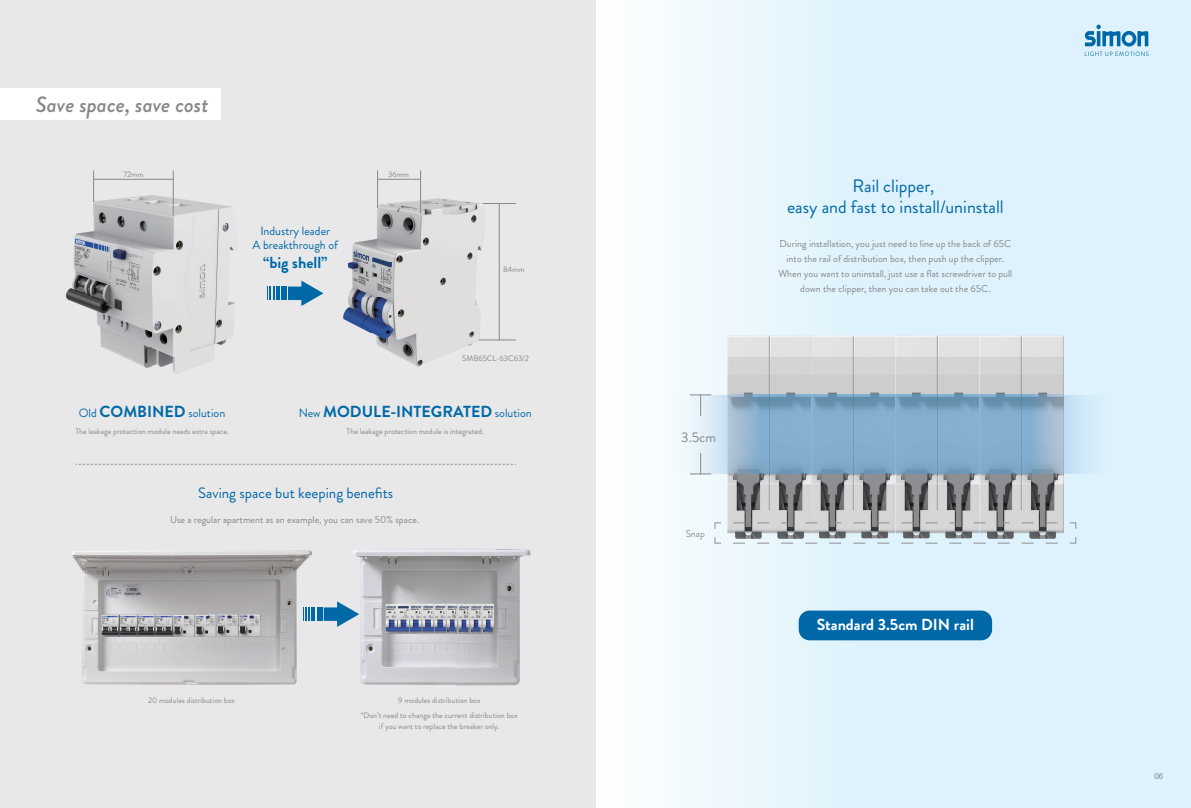
<style>
.page{position:relative;width:1191px;height:808px;background:#fff}
.page>*{position:absolute;margin:0;border:0;box-sizing:border-box;transform-origin:0 0}
.t1{font:italic 500 22px "Brandon Grotesque";color:#86888b}
.t2{font:18px/21.6px "Brandon Grotesque";color:#0068a7;text-align:center}
.t3{font:700 16px "Brandon Grotesque";color:#0068a7}
.t4{font:700 16px "Brandon Grotesque";color:#fff}
.t5{font:15px "Brandon Grotesque";color:#0068a7}
.t6{font:14px "Brandon Grotesque";color:#86888b}
.t7{font:12px/14.4px "Brandon Grotesque";color:#0068a7;text-align:center}
.t8{font:10px/15px "Brandon Grotesque";color:#86888b;text-align:center}
.t9{font:10px "Brandon Grotesque";color:#8f9093}
.t10{font:8px/11.6px "Brandon Grotesque";color:#86888b;text-align:center}
.t11{font:8px "Arial";color:#86888b}
.s1{font-weight:700;font-size:16px}
.s2{font-weight:400;font-size:12px}
</style>
<div class="page">
<svg style="left:672px;top:0;width:519px;height:808px;background:#e1f3fc"></svg>
<img style="left:727px;top:335px;width:336px;height:203px">
<img style="left:895px;top:335px;width:1px;height:201px">
<svg style="left:1084px;top:25px;width:64px;height:31px;background:#91c2de"></svg>
<img style="left:670px;top:395px;width:451px;height:79px">
<img style="left:895px;top:395px;width:1px;height:79px">
<svg style="left:690px;top:394px;width:21px;height:22px"></svg>
<svg style="left:690px;top:453px;width:21px;height:22px"></svg>
<svg style="left:1068px;top:536px;width:8px;height:8px"></svg>
<svg style="left:714px;top:536px;width:343px;height:8px;background:#c4d2d9"></svg>
<svg style="left:714px;top:522px;width:8px;height:8px"></svg>
<svg style="left:733px;top:522px;width:343px;height:8px;background:#bbbcbe"></svg>
<div style="left:798px;top:610px;width:194px;height:30px;background:#0068a7;border-radius:11px"></div>
<div style="left:0;top:0;width:595px;height:808px;background:#e8e8e9"></div>
<img style="left:72px;top:551px;width:239px;height:134px">
<img style="left:353px;top:549px;width:178px;height:137px">
<img style="left:65px;top:192px;width:170px;height:182px">
<img style="left:343px;top:198px;width:147px;height:169px">
<hr style="left:377px;top:170px;width:1px;height:38px;background:#86888b">
<hr style="left:420px;top:170px;width:1px;height:44px;background:#86888b">
<hr style="left:377px;top:179px;width:43px;height:1px;background:#86888b">
<hr style="left:483px;top:203px;width:33px;height:1px;background:#86888b">
<hr style="left:479px;top:340px;width:37px;height:1px;background:#86888b">
<hr style="left:499px;top:203px;width:1px;height:137px;background:#86888b">
<hr style="left:93px;top:170px;width:1px;height:32px;background:#86888b">
<hr style="left:173px;top:170px;width:1px;height:45px;background:#86888b">
<hr style="left:94px;top:179px;width:79px;height:1px;background:#86888b">
<svg style="left:288px;top:281px;width:35px;height:25px"></svg>
<div style="left:281px;top:287px;width:6px;height:13px;background:#0068a7"></div>
<hr style="left:276px;top:287px;width:4px;height:13px;background:#0068a7">
<svg style="left:267px;top:287px;width:7px;height:13px"></svg>
<svg style="left:324px;top:601px;width:35px;height:26px"></svg>
<div style="left:316px;top:607px;width:6px;height:14px;background:#0068a7"></div>
<hr style="left:311px;top:607px;width:4px;height:14px;background:#0068a7">
<svg style="left:303px;top:607px;width:7px;height:14px"></svg>
<svg style="left:76px;top:464px;width:440px;height:1px"></svg>
<div style="left:0;top:88px;width:220px;height:31px;background:#fff"></div>
<p class="t1" style="left:36px;top:89px;width:174px">Save space, save cost</p>
<p class="t10" style="left:123px;top:169px;width:22px">72mm</p>
<p class="t7" style="left:252px;top:224px;width:87px">Industry leader<br>A breakthrough of</p>
<p class="t3" style="left:263px;top:252px;width:66px">“big shell”</p>
<p class="t10" style="left:388px;top:169px;width:22px">36mm</p>
<p class="t10" style="left:503px;top:263px;width:23px">84mm</p>
<p class="t10" style="left:462px;top:352px;width:68px">SMB65CL-63C63/2</p>
<p class="t7" style="left:79px;top:406px;width:148px">Old <span class="s1">COMBINED</span> solution</p>
<p class="t3" style="left:299px;top:401px;width:234px"><span class="s2">New</span> MODULE-INTEGRATED <span class="s2">solution</span></p>
<p class="t10" style="left:75px;top:425px;width:155px">The leakage protection module needs extra space.</p>
<p class="t10" style="left:347px;top:425px;width:139px">The leakage protection module is integrated.</p>
<p class="t5" style="left:198px;top:483px;width:196px">Saving space but keeping benefits</p>
<p class="t8" style="left:170px;top:512px;width:251px">Use a regular apartment as an example, you can save 50% space.</p>
<p class="t10" style="left:148px;top:695px;width:88px">20 modules distribution box</p>
<p class="t10" style="left:398px;top:695px;width:84px">9 modules distribution box</p>
<p class="t10" style="left:361px;top:709px;width:158px">*Don’t need to change the current distribution box if you want to replace the breaker only.</p>
<p class="t6" style="left:681px;top:428px;width:36px">3.5cm</p>
<p class="t9" style="left:685px;top:527px;width:21px">Snap</p>
<p class="t2" style="left:787px;top:175px;width:218px">Rail clipper,<br>easy and fast to install/uninstall</p>
<p class="t8" style="left:778px;top:237px;width:235px">During installation, you just need to line up the back of 65C into the rail of distribution box, then push up the clipper.<br>When you want to uninstall, just use a flat screwdriver to pull down the clipper, then you can take out the 65C.</p>
<p class="t4" style="left:817px;top:614px;width:158px">Standard 3.5cm DIN rail</p>
<p class="t11" style="left:1154px;top:770px;width:10px">06</p>
</div>
